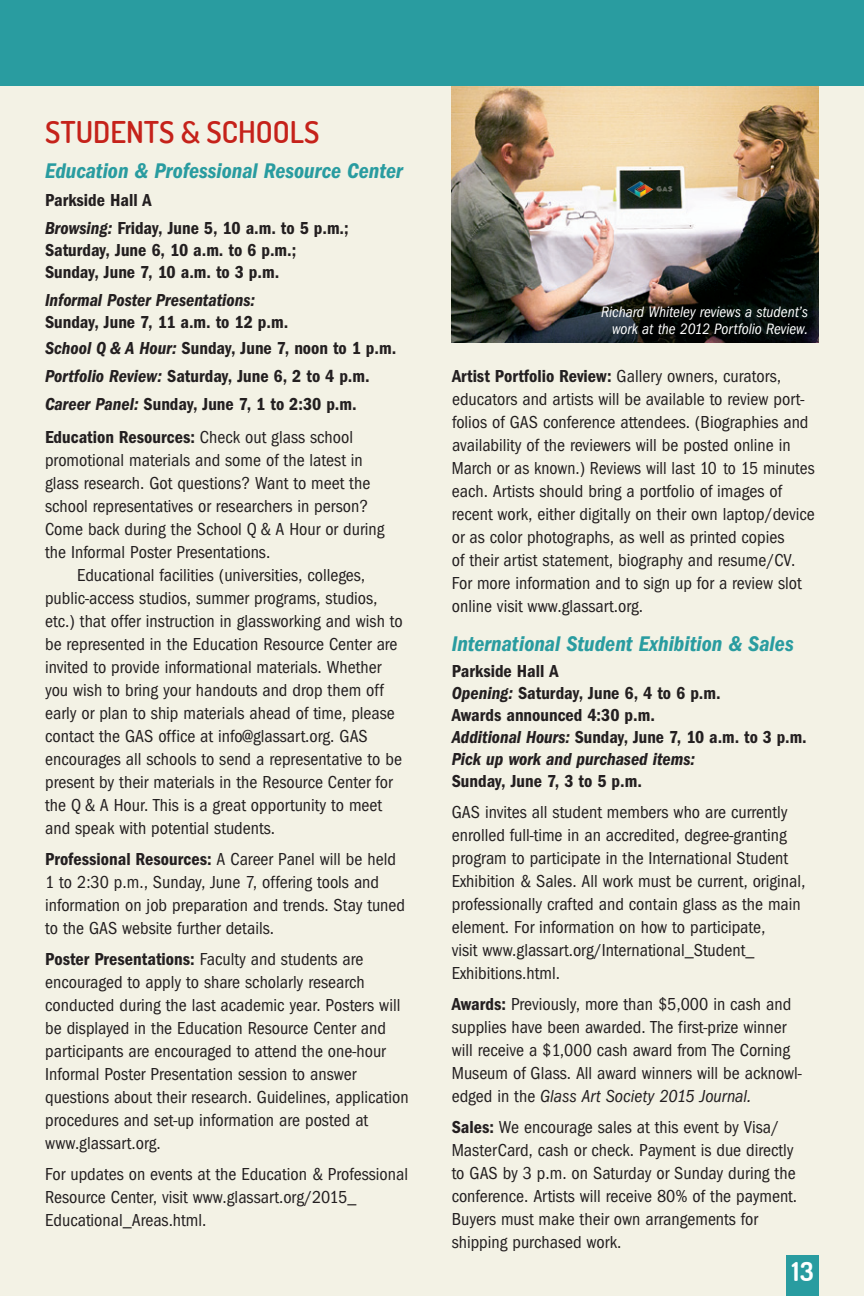
<style>
.page{position:relative;width:864px;height:1296px;background:#f3f2e5}
.page>*{position:absolute;margin:0;border:0;box-sizing:border-box;transform-origin:0 0}
.t1{font:600 30px "Terminal Dosis";color:#c5221a}
.t2{font:700 26px "Terminal Dosis";color:#fff}
.t3{font:italic 600 condensed 22px "Franklin Gothic";color:#299ca0}
.t4{font:condensed 18px/23px "Franklin Gothic";color:#231f20}
.t5{font:600 condensed 18px/22px "Franklin Gothic";color:#231f20}
.t6{font:italic 600 condensed 18px "Franklin Gothic";color:#231f20}
.t7{font:italic condensed 15.6px/17px "Franklin Gothic";color:#fff;text-align:right}
.s1{font-style:italic}
.s2{font-weight:600}
</style>
<div class="page">
<div style="left:786px;top:1256px;width:33px;height:40px;background:#299ca0"></div>
<img style="left:452px;top:85px;width:367px;height:257px">
<img style="left:623px;top:173px;width:54px;height:32px">
<div style="left:0;top:0;width:864px;height:85px;background:#299ca0"></div>
<h1 class="t1" style="left:45px;top:112px;width:276px">STUDENTS &amp; SCHOOLS</h1>
<p class="t3" style="left:45px;top:158px;width:359px">Education &amp; Professional Resource Center</p>
<p class="t5" style="left:45px;top:186px;width:305px;line-height:28px">Parkside Hall A<br><span class="s1">Browsing:</span> Friday, June 5, 10 a.m. to 5 p.m.;</p>
<p class="t5" style="left:45px;top:239px;width:253px">Saturday, June 6, 10 a.m. to 6 p.m.;<br>Sunday, June 7, 10 a.m. to 3 p.m.</p>
<p class="t6" style="left:45px;top:290px;width:212px">Informal Poster Presentations:</p>
<p class="t5" style="left:45px;top:309px;width:353px;line-height:26px">Sunday, June 7, 11 a.m. to 12 p.m.<br><span class="s1">School Q &amp; A Hour:</span> Sunday, June 7, noon to 1 p.m.</p>
<p class="t5" style="left:45px;top:362px;width:326px;line-height:28px"><span class="s1">Portfolio Review:</span> Saturday, June 6, 2 to 4 p.m.<br><span class="s1">Career Panel:</span> Sunday, June 7, 1 to 2:30 p.m.</p>
<p class="t4" style="left:45px;top:426px;width:341px"><span class="s2">Education Resources:</span> Check out glass school promotional materials and some of the latest in glass research. Got questions? Want to meet the school representatives or researchers in person?<br>Come back during the School Q &amp; A Hour or during the Informal Poster Presentations.</p>
<p class="t4" style="left:45px;top:564px;width:359px;text-indent:32px">Educational facilities (universities, colleges, public-access studios, summer programs, studios, etc.) that offer instruction in glassworking and wish to be represented in the Education Resource Center are invited to provide informational materials. Whether you wish to bring your handouts and drop them off early or plan to ship materials ahead of time, please contact the GAS office at info@glassart.org. GAS encourages all schools to send a representative to be present by their materials in the Resource Center for the Q &amp; A Hour. This is a great opportunity to meet and speak with potential students.</p>
<p class="t4" style="left:45px;top:848px;width:362px"><span class="s2">Professional Resources:</span> A Career Panel will be held 1 to 2:30 p.m., Sunday, June 7, offering tools and information on job preparation and trends. Stay tuned to the GAS website further details.</p>
<p class="t4" style="left:45px;top:948px;width:365px"><span class="s2">Poster Presentations:</span> Faculty and students are encouraged to apply to share scholarly research conducted during the last academic year. Posters will be displayed in the Education Resource Center and participants are encouraged to attend the one-hour Informal Poster Presentation session to answer questions about their research. Guidelines, application procedures and set-up information are posted at www.glassart.org.</p>
<p class="t4" style="left:45px;top:1163px;width:364px">For updates on events at the Education &amp; Professional<br>Resource Center, visit www.glassart.org/2015_<br>Educational_Areas.html.</p>
<p class="t7" style="left:601px;top:303px;width:208px">Richard Whiteley reviews a student’s work at the 2012 Portfolio Review.</p>
<p class="t4" style="left:452px;top:365px;width:365px"><span class="s2">Artist Portfolio Review:</span> Gallery owners, curators, educators and artists will be available to review port&shy;folios of GAS conference attendees. (Biographies and availability of the reviewers will be posted online in March or as known.) Reviews will last 10 to 15 minutes each. Artists should bring a portfolio of images of recent work, either digitally on their own laptop/device or as color photographs, as well as printed copies<br>of their artist statement, biography and resume/CV.<br>For more information and to sign up for a review slot online visit www.glassart.org.</p>
<p class="t3" style="left:452px;top:631px;width:343px">International Student Exhibition &amp; Sales</p>
<p class="t5" style="left:452px;top:660px;width:357px">Parkside Hall A<br><span class="s1">Opening:</span> Saturday, June 6, 4 to 6 p.m.<br>Awards announced 4:30 p.m.<br><span class="s1">Additional Hours:</span> Sunday, June 7, 10 a.m. to 3 p.m.<br><span class="s1">Pick up work and purchased items:</span></p>
<p class="t5" style="left:452px;top:770px;width:192px">Sunday, June 7, 3 to 5 p.m.</p>
<p class="t4" style="left:452px;top:801px;width:355px">GAS invites all student members who are currently enrolled full-time in an accredited, degree-granting program to participate in the International Student Exhibition &amp; Sales. All work must be current, original, professionally crafted and contain glass as the main element. For information on how to participate,<br>visit www.glassart.org/International_Student_ Exhibitions.html.</p>
<p class="t4" style="left:452px;top:993px;width:352px"><span class="s2">Awards:</span> Previously, more than $5,000 in cash and supplies have been awarded. The first-prize winner will receive a $1,000 cash award from The Corning Museum of Glass. All award winners will be acknowl&shy;edged in the <span class="s1">Glass Art Society 2015 Journal.</span></p>
<p class="t4" style="left:452px;top:1116px;width:347px"><span class="s2">Sales:</span> We encourage sales at this event by Visa/ MasterCard, cash or check. Payment is due directly to GAS by 3 p.m. on Saturday or Sunday during the conference. Artists will receive 80% of the payment.<br>Buyers must make their own arrangements for shipping purchased work.</p>
<h2 class="t2" style="left:792px;top:1255px;width:23px">13</h2>
</div>
